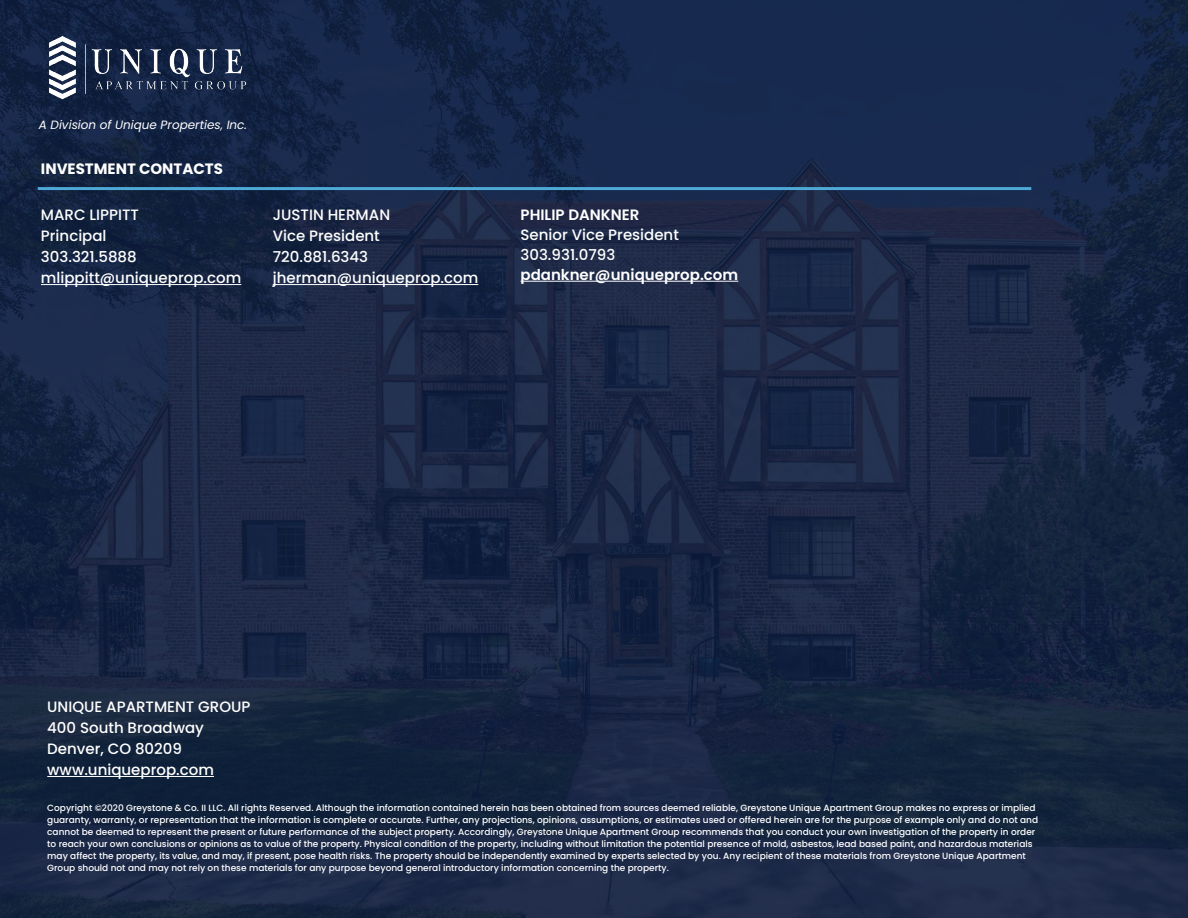
<style>
.page{position:relative;width:1188px;height:918px;background:#182845}
.page>*{position:absolute;margin:0;border:0;box-sizing:border-box;transform-origin:0 0}
.Body{font:500 15px/21px "Poppins";color:#fff}
.Body-2{font:600 15px "Poppins";color:#fff}
.Body-3{font:700 15px "Poppins";color:#fff}
.Body_Subtitle{font:italic 12px "Poppins";color:#fff}
.Body-4{font:500 9px/12px "Poppins";color:#fff}
</style>
<div class="page">
<img style="left:43px;top:22px;width:213px;height:86px">
<hr style="left:41px;top:284px;width:200px;height:1px;background:#fff">
<hr style="left:273px;top:284px;width:205px;height:1px;background:#fff">
<hr style="left:47px;top:776px;width:167px;height:1px;background:#fff">
<hr style="left:38px;top:187px;width:993px;height:3px;background:#4ea9d7">
<hr style="left:521px;top:281px;width:217px;height:1px;background:#fff">
<p class="Body_Subtitle" style="left:39px;top:118px;width:210px">A Division of Unique Properties, Inc.</p>
<p class="Body-3" style="left:41px;top:160px;width:184px">INVESTMENT CONTACTS</p>
<p class="Body" style="left:41px;top:205px;width:100px">MARC LIPPITT</p>
<p class="Body" style="left:41px;top:226px;width:67px">Principal</p>
<p class="Body" style="left:41px;top:247px;width:97px">303.321.5888</p>
<p class="Body" style="left:41px;top:268px;width:202px">mlippitt@uniqueprop.com</p>
<p class="Body" style="left:273px;top:205px;width:119px">JUSTIN HERMAN</p>
<p class="Body" style="left:273px;top:226px;width:109px">Vice President</p>
<p class="Body" style="left:273px;top:247px;width:97px">720.881.6343</p>
<p class="Body" style="left:273px;top:268px;width:207px">jherman@uniqueprop.com</p>
<p class="Body-2" style="left:521px;top:206px;width:120px">PHILIP DANKNER</p>
<p class="Body" style="left:521px;top:225px;width:160px;line-height:20px">Senior Vice President<br>303.931.0793</p>
<p class="Body-2" style="left:521px;top:266px;width:219px">pdankner@uniqueprop.com</p>
<p class="Body" style="left:47px;top:697px;width:205px">UNIQUE APARTMENT GROUP<br>400 South Broadway</p>
<p class="Body" style="left:47px;top:739px;width:168px">Denver, CO 80209 www.uniqueprop.com</p>
<p class="Body-4" style="left:47px;top:802px;width:992px">Copyright ©2020 Greystone &amp; Co. II LLC. All rights Reserved. Although the information contained herein has been obtained from sources deemed reliable, Greystone Unique Apartment Group makes no express or implied guaranty, warranty, or representation that the information is complete or accurate. Further, any projections, opinions, assumptions, or estimates used or offered herein are for the purpose of example only and do not and cannot be deemed to represent the present or future performance of the subject property. Accordingly, Greystone Unique Apartment Group recommends that you conduct your own investigation of the property in order to reach your own conclusions or opinions as to value of the property. Physical condition of the property, including without limitation the potential presence of mold, asbestos, lead based paint, and hazardous materials may affect the property, its value, and may, if present, pose health risks. The property should be independently examined by experts selected by you. Any recipient of these materials from Greystone Unique Apartment Group should not and may not rely on these materials for any purpose beyond general introductory information concerning the property.</p>
</div>
